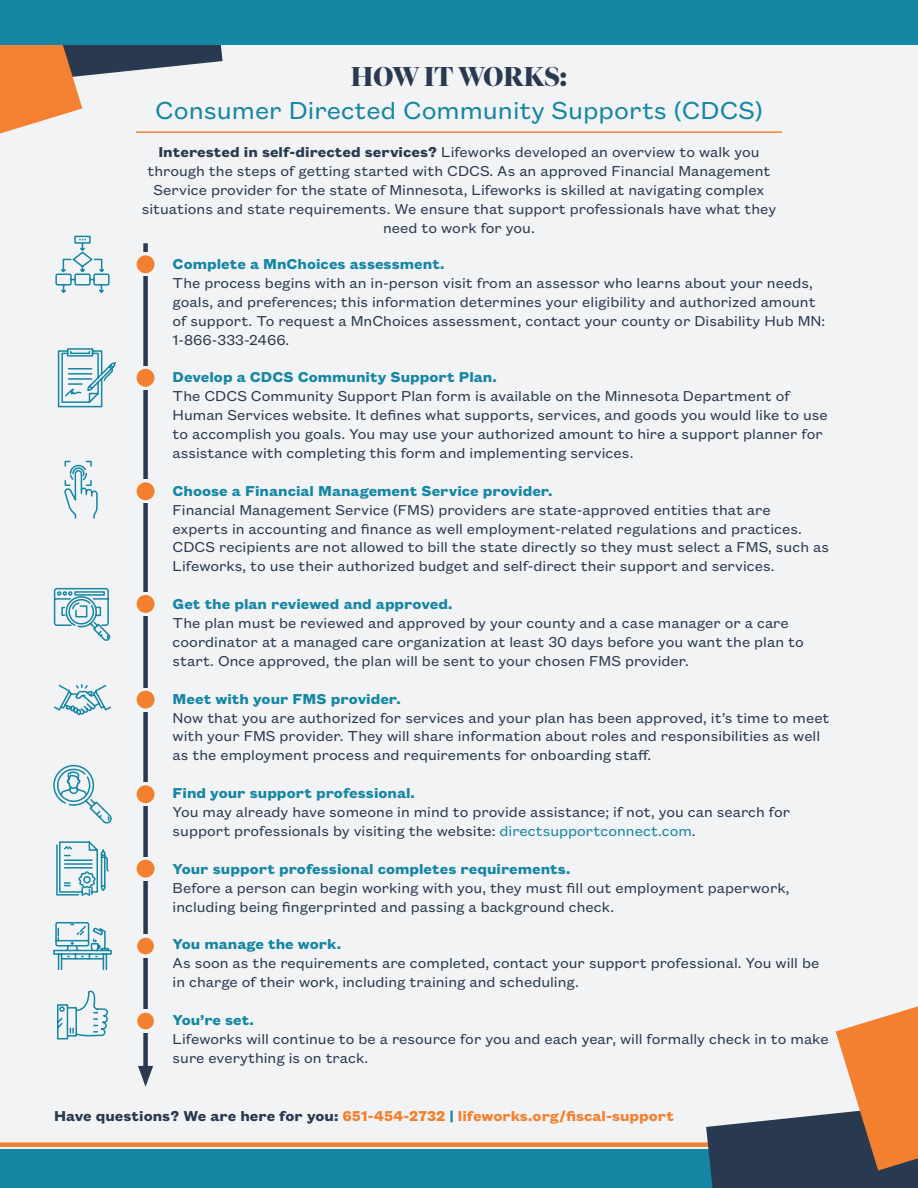
<style>
.page{position:relative;width:918px;height:1188px;background:#f2f3f4}
.page>*{position:absolute;margin:0;border:0;box-sizing:border-box;transform-origin:0 0}
.t1{font:27px "Founders Grotesk Text";color:#1586a3}
.t2{font:700 27px "Tiempos Fine";color:#29394f}
.t3{font:15.75px/18.9px "Founders Grotesk Text";color:#29394f}
.t4{font:700 15.75px "Founders Grotesk Text";color:#1586a3}
.t5{font:700 15.75px "Founders Grotesk Text";color:#f3802f}
.s1{font-weight:700}
.s2{color:#1586a3}
.s3{color:#29394f}
</style>
<div class="page">
<div style="left:143px;top:243px;width:5px;height:831px;background:#29394f"></div>
<svg style="left:138px;top:1066px;width:15px;height:21px"></svg>
<div style="left:134px;top:592px;width:23px;height:24px;background:#f2f3f4"></div>
<div style="left:134px;top:688px;width:23px;height:23px;background:#f2f3f4"></div>
<div style="left:134px;top:783px;width:23px;height:23px;background:#f2f3f4"></div>
<div style="left:134px;top:857px;width:23px;height:23px;background:#f2f3f4"></div>
<div style="left:134px;top:934px;width:23px;height:24px;background:#f2f3f4"></div>
<div style="left:134px;top:1009px;width:23px;height:24px;background:#f2f3f4"></div>
<div style="left:137px;top:595px;width:18px;height:18px;background:#f3802f;border-radius:50%"></div>
<div style="left:137px;top:691px;width:18px;height:18px;background:#f3802f;border-radius:50%"></div>
<div style="left:137px;top:785px;width:18px;height:18px;background:#f3802f;border-radius:50%"></div>
<div style="left:137px;top:860px;width:18px;height:18px;background:#f3802f;border-radius:50%"></div>
<div style="left:137px;top:938px;width:17px;height:16px;background:#f3802f;border-radius:50%"></div>
<div style="left:137px;top:1013px;width:17px;height:16px;background:#f3802f;border-radius:50%"></div>
<svg style="left:57px;top:990px;width:51px;height:50px"></svg>
<svg style="left:54px;top:684px;width:57px;height:32px"></svg>
<svg style="left:53px;top:764px;width:59px;height:60px"></svg>
<svg style="left:53px;top:841px;width:59px;height:129px"></svg>
<div style="left:0;top:1150px;width:918px;height:38px;background:#1586a3"></div>
<div style="left:0;top:0;width:918px;height:44px;background:#1586a3"></div>
<hr style="left:136px;top:131px;width:646px;height:2px;background:#f3802f">
<div style="left:0;top:1142px;width:918px;height:5px;background:#f3802f"></div>
<svg style="left:706px;top:1006px;width:212px;height:182px"></svg>
<svg style="left:0;top:44px;width:223px;height:476px"></svg>
<svg style="left:53px;top:587px;width:58px;height:54px"></svg>
<h1 class="t2" style="left:351px;top:61px;width:218px">HOW IT WORKS:</h1>
<h1 class="t1" style="left:155px;top:92px;width:609px">Consumer Directed Community Supports (CDCS)</h1>
<p class="t3" style="left:142px;top:142px;width:636px;text-align:center"><span class="s1">Interested in self-directed services?</span> Lifeworks developed an overview to walk you through the steps of getting started with CDCS. As an approved Financial Management Service provider for the state of Minnesota, Lifeworks is skilled at navigating complex situations and state requirements. We ensure that support professionals have what they need to work for you.</p>
<p class="t4" style="left:173px;top:253px;width:273px">Complete a MnChoices assessment.</p>
<p class="t3" style="left:173px;top:272px;width:654px">The process begins with an in-person visit from an assessor who learns about your needs, goals, and preferences; this information determines your eligibility and authorized amount of support. To request a MnChoices assessment, contact your county or Disability Hub MN:<br>1-866-333-2466.</p>
<p class="t4" style="left:173px;top:366px;width:326px">Develop a CDCS Community Support Plan.</p>
<p class="t3" style="left:173px;top:386px;width:657px">The CDCS Community Support Plan form is available on the Minnesota Department of Human Services website. It defines what supports, services, and goods you would like to use to accomplish you goals. You may use your authorized amount to hire a support planner for assistance with completing this form and implementing services.</p>
<p class="t4" style="left:173px;top:480px;width:382px">Choose a Financial Management Service provider.</p>
<p class="t3" style="left:173px;top:499px;width:658px">Financial Management Service (FMS) providers are state-approved entities that are experts in accounting and finance as well employment-related regulations and practices.<br>CDCS recipients are not allowed to bill the state directly so they must select a FMS, such as Lifeworks, to use their authorized budget and self-direct their support and services.</p>
<p class="t4" style="left:173px;top:593px;width:281px">Get the plan reviewed and approved.</p>
<p class="t3" style="left:173px;top:612px;width:633px">The plan must be reviewed and approved by your county and a case manager or a care coordinator at a managed care organization at least 30 days before you want the plan to start. Once approved, the plan will be sent to your chosen FMS provider.</p>
<p class="t4" style="left:173px;top:688px;width:230px">Meet with your FMS provider.</p>
<p class="t3" style="left:173px;top:707px;width:658px">Now that you are authorized for services and your plan has been approved, it’s time to meet with your FMS provider. They will share information about roles and responsibilities as well as the employment process and requirements for onboarding staff.</p>
<p class="t4" style="left:173px;top:782px;width:244px">Find your support professional.</p>
<p class="t3" style="left:173px;top:801px;width:619px">You may already have someone in mind to provide assistance; if not, you can search for support professionals by visiting the website: <span class="s2">directsupportconnect.com</span>.</p>
<p class="t4" style="left:173px;top:858px;width:399px">Your support professional completes requirements.</p>
<p class="t3" style="left:173px;top:877px;width:619px">Before a person can begin working with you, they must fill out employment paperwork, including being fingerprinted and passing a background check.</p>
<p class="t4" style="left:173px;top:933px;width:170px">You manage the work.</p>
<p class="t3" style="left:173px;top:953px;width:648px">As soon as the requirements are completed, contact your support professional. You will be in charge of their work, including training and scheduling.</p>
<p class="t4" style="left:173px;top:1009px;width:83px">You’re set.</p>
<p class="t3" style="left:173px;top:1028px;width:658px">Lifeworks will continue to be a resource for you and each year, will formally check in to make sure everything is on track.</p>
<p class="t5" style="left:54px;top:1105px;width:622px"><span class="s3">Have questions? We are here for you:</span> 651-454-2732 <span class="s2">|</span> lifeworks.org/fiscal-support</p>
</div>
